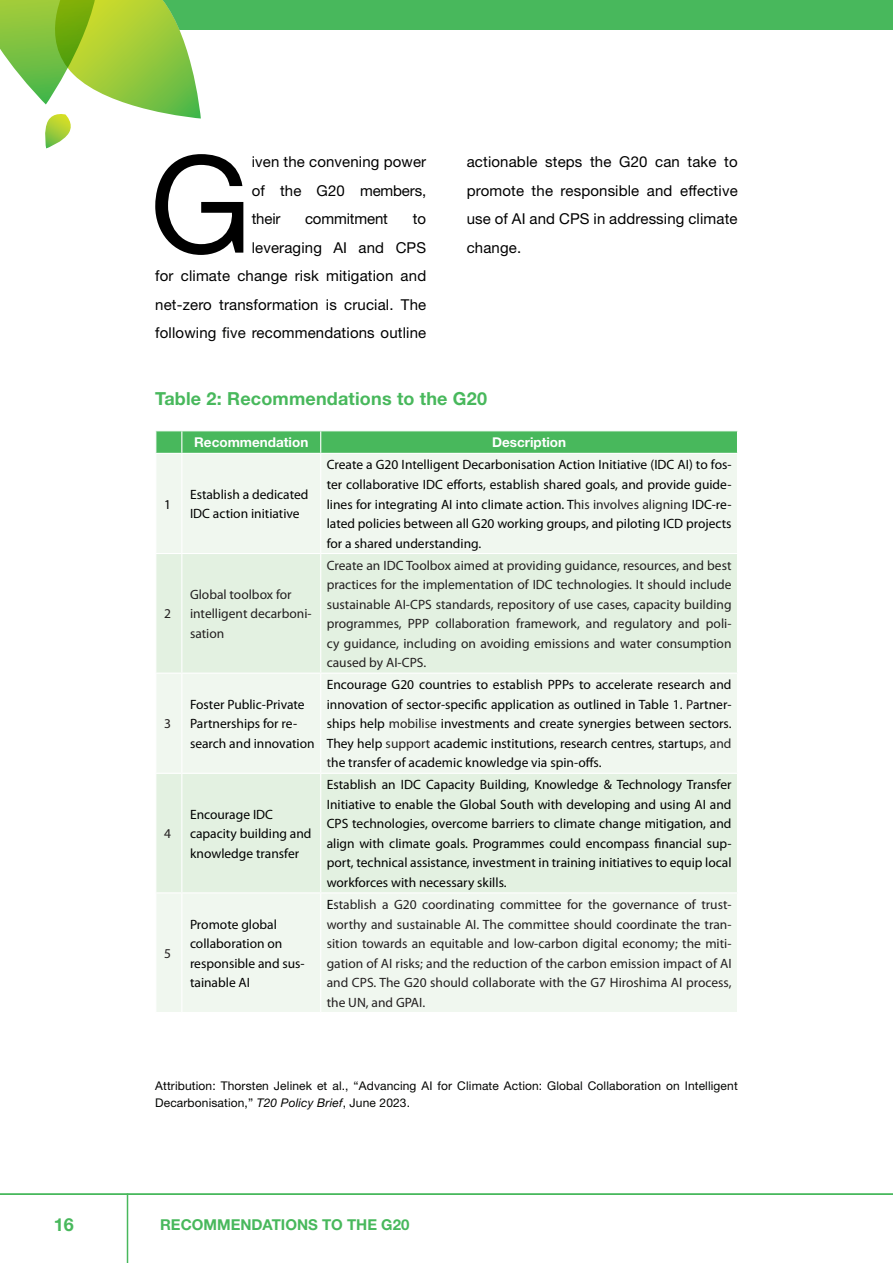
<style>
.page{position:relative;width:893px;height:1263px;background:#fff}
.page>*{position:absolute;margin:0;border:0;box-sizing:border-box;transform-origin:0 0}
.body_text{font:134.7px "Helvetica Neue";color:#000}
.body_text-2{font:700 18px "Helvetica Neue";letter-spacing:.01em;color:#48b85c}
.body_text-3{font:15px/28.5px "Helvetica Neue";letter-spacing:.01em;color:#000;text-align:justify}
.t1{font:700 15px "Helvetica Neue";color:#48b85c}
.body_text-4{font:15px "Helvetica Neue";letter-spacing:-.01em;color:#000}
.t2{font:13.5px/19.5px "Myriad Pro";color:#000}
.t3{font:13.5px/19.5px "Myriad Pro";color:#231f20;text-align:justify}
.t4{font:700 13.5px "Helvetica Neue";color:#fff}
.body_text-5{font:12px/16.5px "Helvetica Neue";letter-spacing:.01em;color:#040503}
.s1{color:#040503}
.s2{color:#231f20}
.s3{color:#000}
.s4{font-style:italic}
</style>
<div class="page">
<div style="left:0;top:0;width:893px;height:30px;background:#48b85c"></div>
<hr style="left:0;top:1193px;width:893px;height:2px;background:#48b85c">
<hr style="left:127px;top:1193px;width:1px;height:70px;background:#48b85c">
<svg style="left:0;top:0;width:201px;height:148px"></svg>
<div style="left:156px;top:454px;width:581px;height:558px;background:#f0f7ef"></div>
<svg style="left:156px;top:554px;width:581px;height:338px;fill:#e3f1e1"></svg>
<svg style="left:155px;top:430px;width:583px;height:23px;background:#55bd67"></svg>
<hr style="left:181px;top:454px;width:1px;height:99px;background:#fff">
<hr style="left:320px;top:454px;width:1px;height:99px;background:#fff">
<svg style="left:156px;top:553px;width:26px;height:1px"></svg>
<hr style="left:182px;top:553px;width:139px;height:1px;background:#fff">
<hr style="left:181px;top:554px;width:1px;height:118px;background:#fff">
<hr style="left:321px;top:553px;width:417px;height:1px;background:#fff">
<hr style="left:320px;top:554px;width:1px;height:118px;background:#fff">
<hr style="left:155px;top:672px;width:27px;height:2px;background:#fff">
<hr style="left:182px;top:672px;width:139px;height:2px;background:#fff">
<hr style="left:181px;top:674px;width:1px;height:99px;background:#fff">
<hr style="left:321px;top:672px;width:417px;height:2px;background:#fff">
<hr style="left:320px;top:674px;width:1px;height:99px;background:#fff">
<svg style="left:156px;top:773px;width:26px;height:1px"></svg>
<hr style="left:182px;top:773px;width:139px;height:1px;background:#fff">
<hr style="left:181px;top:774px;width:1px;height:118px;background:#fff">
<hr style="left:321px;top:773px;width:417px;height:1px;background:#fff">
<hr style="left:320px;top:774px;width:1px;height:118px;background:#fff">
<svg style="left:156px;top:892px;width:26px;height:1px"></svg>
<hr style="left:182px;top:892px;width:139px;height:1px;background:#fff">
<hr style="left:181px;top:893px;width:1px;height:119px;background:#fff">
<hr style="left:321px;top:892px;width:417px;height:1px;background:#fff">
<hr style="left:320px;top:893px;width:1px;height:119px;background:#fff">
<p class="body_text" style="left:149px;top:124px;width:104px">G</p>
<p class="body_text-3" style="left:252px;top:147px;width:176px">iven the convening power of the G20 members, their</p>
<p class="body_text-4" style="left:305px;top:210px;width:84px">commitment</p>
<p class="body_text-3" style="left:155px;top:204px;width:272px;text-align:right">to<br>leveraging AI and CPS<br>for climate change risk mitigation and net-zero transformation is crucial. The following <span class="s1">five</span> recommendations outline</p>
<p class="body_text-3" style="left:467px;top:147px;width:272px">actionable steps the G20 can take to promote the responsible and effective use of AI and CPS in addressing climate change.</p>
<p class="body_text-2" style="left:155px;top:387px;width:333px">Table 2: Recommendations to the G20</p>
<p class="t4" style="left:194px;top:434px;width:116px">Recommendation</p>
<p class="t4" style="left:492px;top:434px;width:76px">Description</p>
<p class="t2" style="left:164px;top:494px;width:8px">1</p>
<p class="t2" style="left:190px;top:484px;width:120px">Establish a dedicated<br>IDC action initiative</p>
<p class="t3" style="left:164px;top:604px;width:8px">2</p>
<p class="t3" style="left:190px;top:584px;width:123px;text-align:left">Global toolbox for intelligent decarboni&shy;sation</p>
<p class="t3" style="left:164px;top:714px;width:8px">3</p>
<p class="t2" style="left:190px;top:694px;width:126px">Foster Public-Private<br>Partnerships for re&shy;search and innovation</p>
<p class="t3" style="left:164px;top:824px;width:8px">4</p>
<p class="t2" style="left:190px;top:804px;width:123px">Encourage IDC capacity building and knowledge transfer</p>
<p class="t3" style="left:164px;top:943px;width:8px">5</p>
<p class="t2" style="left:190px;top:914px;width:116px">Promote global collaboration on responsible and sus&shy;tainable AI</p>
<p class="t2" style="left:327px;top:455px;width:406px;text-align:justify">Create a G20 Intelligent Decarbonisation Action Initiative (IDC AI) to fos&shy;ter collaborative IDC efforts, establish shared goals, and provide guide&shy;lines for integrating AI into climate action. T<span class="s2">his involves aligning</span> IDC-re&shy;lated policies between all G20 working groups, and piloting ICD projects for a shared understanding.</p>
<p class="t3" style="left:327px;top:555px;width:406px">Create an IDC Toolbox aimed at providing guidance, resources, and best practices for the implementation of IDC technologies. It should include sustainable AI-CPS standards, repository of use cases, capacity building programmes, PPP collaboration framework, and regulatory and poli&shy;cy guidance, including on avoiding emissions and water consumption caused by AI-CPS.</p>
<p class="t2" style="left:327px;top:675px;width:406px;text-align:justify">Encourage G20 countries to establish PPPs to accelerate research and innovation of sector-specific application as outlined in Table 1. <span class="s2">P</span>artner&shy;ships help <span class="s2">mobilise</span> investments and create synergies between sectors.<br>They help <span class="s2">support</span> academic institutions, research centres, startup<span class="s2">s, and t</span>he transfer of academic knowledge via spin-offs.</p>
<p class="t2" style="left:327px;top:775px;width:406px;text-align:justify">Establish an IDC Capacity Building, Knowledge &amp; Technology Transfer Initiative to enable the Global South with developing and using AI and CPS technologies, overcome barriers to climate change mitigation, and align with climate goals. Programmes could encompass financial sup&shy;port, technical assistance, investment in training initiatives to equip local workforces with necessary skills.</p>
<p class="t3" style="left:327px;top:894px;width:406px"><span class="s3">E</span>stablish a G20 coordinating committee for the governance of trust&shy;worthy and sustainable AI. The committee should coordinate the tran&shy;sition towards an equitable and low-carbon digital economy; the miti&shy;gation of AI risks; and the reduction of the carbon emission impact of AI and CPS. The G20 should collaborate with the G7 Hiroshima AI process, the UN, and GPAI.</p>
<p class="body_text-5" style="left:155px;top:1077px;width:584px"><span class="s3">Attribution:</span> Thorsten Jelinek et al., “Advancing AI for Climate Action: Global Collaboration on Intelligent<br>Decarbonisation,” <span class="s4">T20 Policy Brief</span>, June 2023.</p>
<p class="body_text-2" style="left:54px;top:1213px;width:22px">16</p>
<p class="t1" style="left:160px;top:1215px;width:251px">RECOMMENDATIONS TO THE G20</p>
</div>
